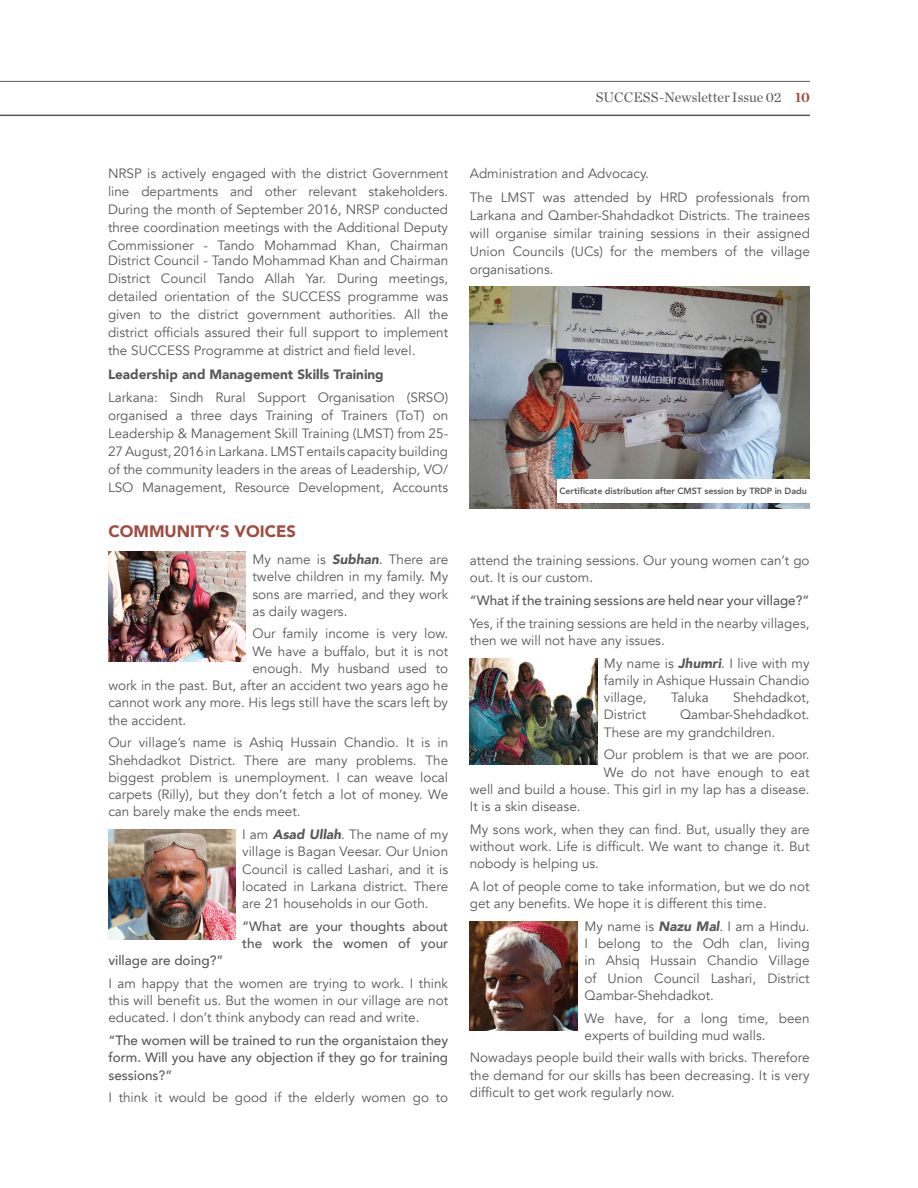
<style>
.page{position:relative;width:918px;height:1188px;background:#fff}
.page>*{position:absolute;margin:0;border:0;box-sizing:border-box;transform-origin:0 0}
.t1{font:900 16.5px "Avenir";color:#a04d41}
.t2{font:13.95px "Chronicle Deck";color:#57585a}
.t3{font:700 13.95px "Chronicle Deck";color:#a04d41}
.t4{font:13.5px/17.2px "Avenir";color:#57585a;text-align:justify}
.t5{font:500 13.5px/17.2px "Avenir";color:#57585a}
.t6{font:900 13.5px "Avenir";color:#57585a}
.t7{font:800 9px "Avenir";letter-spacing:-.01em;color:#57585a}
.s1{font-weight:900;font-style:italic}
</style>
<div class="page">
<hr style="left:0;top:81px;width:810px;height:1px;background:#57585a">
<hr style="left:0;top:115px;width:810px;height:1px;background:#57585a">
<img style="left:108px;top:552px;width:138px;height:109px">
<img style="left:108px;top:830px;width:127px;height:109px">
<img style="left:470px;top:659px;width:127px;height:105px">
<img style="left:470px;top:921px;width:108px;height:110px">
<img style="left:470px;top:286px;width:340px;height:223px">
<div style="left:557px;top:479px;width:253px;height:24px;background:#fff"></div>
<p class="t2" style="left:596px;top:86px;width:187px">SUCCESS-Newsletter Issue 02</p>
<p class="t3" style="left:795px;top:86px;width:16px">10</p>
<p class="t4" style="left:108px;top:165px;width:342px;line-height:18px">NRSP is actively engaged with the district Government line departments and other relevant stakeholders.<br>During the month of September 2016, NRSP conducted three coordination meetings with the Additional Deputy Commissioner - Tando Mohammad Khan, Chairman</p>
<p class="t4" style="left:108px;top:252px;width:342px;line-height:18px">District Council - Tando Mohammad Khan and Chairman District Council Tando Allah Yar. During meetings, detailed orientation of the SUCCESS programme was given to the district government authorities. All the district officials assured their full support to implement the SUCCESS Programme at district and field level.</p>
<p class="t6" style="left:108px;top:362px;width:277px">Leadership and Management Skills Training</p>
<p class="t4" style="left:108px;top:389px;width:342px;line-height:18px">Larkana: Sindh Rural Support Organisation (SRSO) organised a three days Training of Trainers (ToT) on Leadership &amp; Management Skill Training (LMST) from 25- 27 August, 2016 in Larkana. LMST entails capacity building of the community leaders in the areas of Leadership, VO/ LSO Management, Resource Development, Accounts</p>
<p class="t1" style="left:108px;top:517px;width:189px">COMMUNITY’S VOICES</p>
<p class="t4" style="left:252px;top:551px;width:197px">My name is <span class="s1">Subhan</span>. There are twelve children in my family. My sons are married, and they work as daily wagers.</p>
<p class="t4" style="left:252px;top:625px;width:197px">Our family income is very low.</p>
<p class="t4" style="left:252px;top:643px;width:197px">We have a buffalo, but it is not</p>
<p class="t4" style="left:252px;top:660px;width:197px">enough. My husband used to</p>
<p class="t4" style="left:108px;top:677px;width:341px">work in the past. But, after an accident two years ago he</p>
<p class="t4" style="left:108px;top:694px;width:341px">cannot work any more. His legs still have the scars left by</p>
<p class="t4" style="left:108px;top:712px;width:80px">the accident.</p>
<p class="t4" style="left:108px;top:734px;width:341px">Our village’s name is Ashiq Hussain Chandio. It is in Shehdadkot District. There are many problems. The biggest problem is unemployment. I can weave local carpets (Rilly), but they don’t fetch a lot of money. We can barely make the ends meet.</p>
<p class="t4" style="left:242px;top:826px;width:208px">I am <span class="s1">Asad Ullah</span>. The name of my village is Bagan Veesar. Our Union Council is called Lashari, and it is located in Larkana district. There are 21 households in our Goth.</p>
<p class="t5" style="left:242px;top:917px;width:208px">“What are your thoughts about the work the women of your</p>
<p class="t5" style="left:108px;top:951px;width:117px">village are doing?”</p>
<p class="t4" style="left:108px;top:975px;width:341px">I am happy that the women are trying to work. I think this will benefit us. But the women in our village are not educated. I don’t think anybody can read and write.</p>
<p class="t5" style="left:108px;top:1031px;width:341px;text-align:justify">“The women will be trained to run the organistaion they form. Will you have any objection if they go for training sessions?”</p>
<p class="t4" style="left:108px;top:1089px;width:341px">I think it would be good if the elderly women go to</p>
<p class="t4" style="left:470px;top:162px;width:342px;line-height:23.4px">Administration and Advocacy.<br>The LMST was attended by HRD professionals from</p>
<p class="t4" style="left:470px;top:206px;width:342px;line-height:18px">Larkana and Qamber-Shahdadkot Districts. The trainees will organise similar training sessions in their assigned Union Councils (UCs) for the members of the village organisations.</p>
<p class="t7" style="left:559px;top:483px;width:249px">Certificate distribution after CMST session by TRDP in Dadu</p>
<p class="t4" style="left:470px;top:552px;width:341px">attend the training sessions. Our young women can’t go out. It is our custom.</p>
<p class="t5" style="left:470px;top:591px;width:341px">“What if the training sessions are held near your village?”</p>
<p class="t4" style="left:470px;top:615px;width:341px">Yes, if the training sessions are held in the nearby villages, then we will not have any issues.</p>
<p class="t4" style="left:604px;top:655px;width:207px">My name is <span class="s1">Jhumri</span>. I live with my family in Ashique Hussain Chandio village,</p>
<p class="t4" style="left:671px;top:689px;width:39px">Taluka</p>
<p class="t4" style="left:733px;top:689px;width:78px">Shehdadkot,</p>
<p class="t4" style="left:604px;top:706px;width:207px;text-indent:76px">Qambar-Shehdadkot.<br>These are my grandchildren.</p>
<p class="t4" style="left:604px;top:746px;width:207px">Our problem is that we are poor.</p>
<p class="t4" style="left:604px;top:764px;width:207px">We do not have enough to eat</p>
<p class="t4" style="left:470px;top:781px;width:341px">well and build a house. This girl in my lap has a disease.</p>
<p class="t4" style="left:470px;top:798px;width:112px">It is a skin disease.</p>
<p class="t4" style="left:470px;top:821px;width:341px">My sons work, when they can find. But, usually they are without work. Life is difficult. We want to change it. But nobody is helping us.</p>
<p class="t4" style="left:470px;top:878px;width:341px">A lot of people come to take information, but we do not get any benefits. We hope it is different this time.</p>
<p class="t4" style="left:585px;top:918px;width:227px">My name is <span class="s1">Nazu Mal</span>. I am a Hindu.<br>I belong to the Odh clan, living in Ahsiq Hussain Chandio Village of Union Council Lashari, District Qambar-Shehdadkot.</p>
<p class="t4" style="left:585px;top:1009px;width:227px">We have, for a long time, been experts of building mud walls.</p>
<p class="t4" style="left:470px;top:1049px;width:341px">Nowadays people build their walls with bricks. Therefore the demand for our skills has been decreasing. It is very difficult to get work regularly now.</p>
<p class="t4" style="left:604px;top:706px;width:44px">District</p>
</div>
